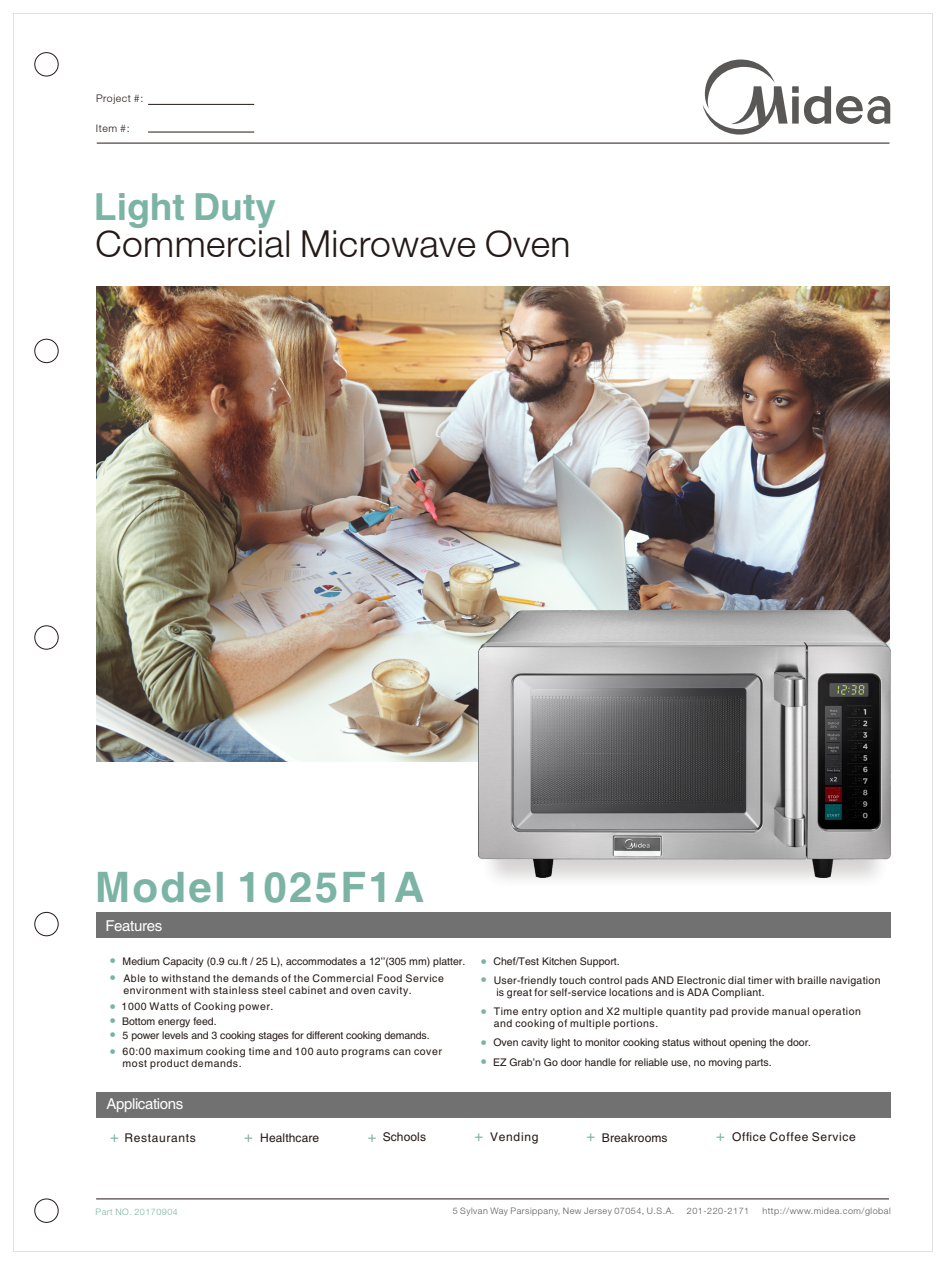
<style>
.page{position:relative;width:946px;height:1265px;background:#fff}
.page>*{position:absolute;margin:0;border:0;box-sizing:border-box;transform-origin:0 0}
.t1{font:700 42px "Arial";letter-spacing:.055em;color:#7bb3a5}
.t2{font:300 37.2px "Helvetica Neue LT";letter-spacing:.01em;color:#231916}
.t3{font:700 37.2px "Arial";color:#7bb3a5}
.t4{font:15px "Arial";letter-spacing:-.025em;color:#fff}
.t5{font:15px "Arial";color:#7bb3a5}
.t6{font:12px "Arial";letter-spacing:.055em;color:#231916}
.t7{font:12px "Arial";letter-spacing:.01em;color:#231916}
.t8{font:10.5px/12.1px "Arial";letter-spacing:.055em;color:#231916}
.t9{font:10.5px "Arial";color:#231916}
.t10{font:10.5px/11.4px "Arial";letter-spacing:.03em;color:#231916}
.t11{font:10.5px "Arial";letter-spacing:-.015em;color:#231916}
.t12{font:300 10.5px "Helvetica Neue LT";letter-spacing:.055em;color:#231916}
.t13{font:300 9px "Helvetica Neue LT";letter-spacing:.055em;color:#595857}
.t14{font:300 9px "Helvetica Neue LT";letter-spacing:.055em;color:#7bb3a5}
.s1{font-size:15px;color:#7bb3a5}
</style>
<div class="page">
<img style="left:13px;top:13px;width:919px;height:1238px">
<p class="t12" style="left:96px;top:95px;width:49px">Project #:</p>
<p class="t12" style="left:96px;top:124px;width:35px">Item #:</p>
<h2 class="t3" style="left:94px;top:193px;width:184px">Light Duty</h2>
<h2 class="t2" style="left:95px;top:231px;width:477px">Commercial Microwave Oven</h2>
<h1 class="t1" style="left:95px;top:871px;width:331px">Model 1025F1A</h1>
<h3 class="t4" style="left:105px;top:919px;width:59px">Features</h3>
<p class="t9" style="left:110px;top:957px;width:357px"><span class="s1">•</span> Medium Capacity (0.9 cu.ft / 25 L), accommodates a 12’’(305 mm) platter.</p>
<h3 class="t5" style="left:110px;top:972px;width:7px">•</h3>
<p class="t8" style="left:123px;top:972px;width:322px">Able to withstand the demands of the Commercial Food Service environment with stainless steel cabinet and oven cavity.</p>
<p class="t8" style="left:110px;top:1001px;width:165px"><span class="s1">•</span> 1000 Watts of Cooking power.</p>
<p class="t9" style="left:110px;top:1017px;width:108px"><span class="s1">•</span> Bottom energy feed.</p>
<p class="t11" style="left:110px;top:1031px;width:321px"><span class="s1">•</span> 5 power levels and 3 cooking stages for different cooking demands.</p>
<p class="t8" style="left:123px;top:1046px;width:321px;text-indent:-12px"><span class="s1">•</span> 60:00 maximum cooking time and 100 auto programs can cover most product demands.</p>
<h3 class="t4" style="left:106px;top:1097px;width:78px">Applications</h3>
<p class="t9" style="left:481px;top:957px;width:140px"><span class="s1">•</span> Chef/Test Kitchen Support.</p>
<p class="t10" style="left:496px;top:975px;width:386px;text-indent:-15px"><span class="s1">•</span> User-friendly touch control pads AND Electronic dial timer with braille navigation is great for self-service locations and is ADA Compliant.</p>
<p class="t8" style="left:493px;top:1006px;width:369px;text-indent:-13px"><span class="s1">•</span> Time entry option and X2 multiple quantity pad provide manual operation and cooking of multiple portions.</p>
<p class="t9" style="left:481px;top:1038px;width:331px"><span class="s1">•</span> Oven cavity light to monitor cooking status without opening the door.</p>
<p class="t9" style="left:481px;top:1057px;width:292px"><span class="s1">•</span> EZ Grab’n Go door handle for reliable use, no moving parts.</p>
<p class="t6" style="left:110px;top:1132px;width:87px"><span class="s1">+</span> Restaurants</p>
<p class="t7" style="left:244px;top:1132px;width:76px"><span class="s1">+</span> Healthcare</p>
<p class="t7" style="left:367px;top:1132px;width:60px"><span class="s1">+</span> Schools</p>
<p class="t6" style="left:474px;top:1132px;width:65px"><span class="s1">+</span> Vending</p>
<p class="t7" style="left:586px;top:1132px;width:83px"><span class="s1">+</span> Breakrooms</p>
<p class="t6" style="left:716px;top:1132px;width:141px"><span class="s1">+</span> Office Coffee Service</p>
<p class="t14" style="left:95px;top:1208px;width:84px">Part NO. 20170904</p>
<p class="t13" style="left:452px;top:1207px;width:223px">5 Sylvan Way Parsippany, New Jersey 07054, U.S.A.</p>
<p class="t13" style="left:687px;top:1207px;width:64px">201-220-2171</p>
<p class="t13" style="left:762px;top:1207px;width:130px">http://www.midea.com/global</p>
</div>
